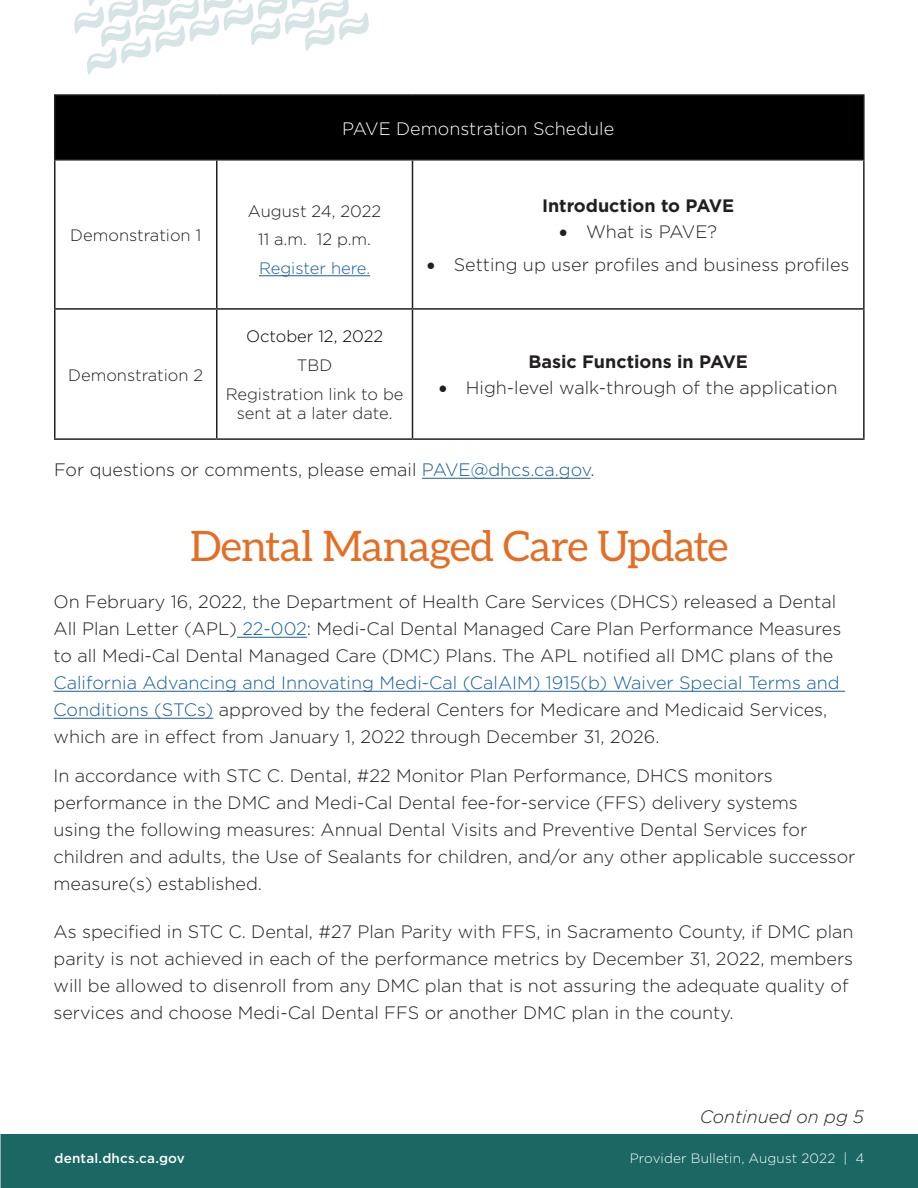
<style>
.page{position:relative;width:918px;height:1188px;background:#fff}
.page>*{position:absolute;margin:0;border:0;box-sizing:border-box;transform-origin:0 0}
.t1{font:42px "Aleo";letter-spacing:-.01em;color:#e56e25}
.t2{font:300 18px/27px "Gotham";color:#231f20}
.t3{font:700 18px "Gotham";color:#231f20}
.t4{font:300 18px "Gotham";color:#fff}
.t5{font:italic 300 18px "Gotham";color:#231f20}
.t6{font:300 16.5px/28.8px "Gotham";color:#231f20;text-align:center}
.t7{font:300 16.5px/28.8px "Gotham";color:#201f1e;text-align:center}
.t8{font:300 13.5px "Gotham";letter-spacing:.01em;color:#fff}
.t9{font:500 13.5px "Gotham";letter-spacing:.015em;color:#fff}
.s1{color:#175d9e}
.s2{color:#000}
</style>
<div class="page">
<svg style="left:74px;top:0;width:295px;height:74px"></svg>
<div style="left:1px;top:1134px;width:917px;height:54px;background:#1a6763"></div>
<hr style="left:422px;top:478px;width:169px;height:1px;background:#175d9e">
<div style="left:55px;top:95px;width:809px;height:65px;background:#000"></div>
<hr style="left:54px;top:94px;width:163px;height:2px;background:#231f20">
<hr style="left:54px;top:96px;width:2px;height:63px;background:#231f20">
<hr style="left:217px;top:94px;width:195px;height:2px;background:#231f20">
<hr style="left:412px;top:94px;width:453px;height:2px;background:#231f20">
<hr style="left:863px;top:96px;width:2px;height:63px;background:#231f20">
<hr style="left:54px;top:159px;width:163px;height:2px;background:#231f20">
<hr style="left:54px;top:161px;width:2px;height:147px;background:#231f20">
<hr style="left:217px;top:159px;width:195px;height:2px;background:#231f20">
<hr style="left:216px;top:161px;width:2px;height:147px;background:#231f20">
<hr style="left:412px;top:159px;width:453px;height:2px;background:#231f20">
<hr style="left:412px;top:161px;width:1px;height:147px;background:#231f20">
<hr style="left:863px;top:161px;width:2px;height:147px;background:#231f20">
<hr style="left:54px;top:308px;width:163px;height:2px;background:#231f20">
<hr style="left:54px;top:310px;width:2px;height:128px;background:#231f20">
<hr style="left:217px;top:308px;width:195px;height:2px;background:#231f20">
<hr style="left:216px;top:310px;width:2px;height:128px;background:#231f20">
<hr style="left:412px;top:308px;width:453px;height:2px;background:#231f20">
<hr style="left:412px;top:310px;width:1px;height:128px;background:#231f20">
<hr style="left:863px;top:310px;width:2px;height:128px;background:#231f20">
<hr style="left:54px;top:438px;width:163px;height:2px;background:#231f20">
<hr style="left:217px;top:438px;width:195px;height:2px;background:#231f20">
<hr style="left:412px;top:438px;width:453px;height:2px;background:#231f20">
<hr style="left:259px;top:275px;width:111px;height:1px;background:#175d9e">
<hr style="left:237px;top:637px;width:70px;height:1px;background:#175d9e">
<hr style="left:54px;top:691px;width:791px;height:1px;background:#175d9e">
<hr style="left:54px;top:718px;width:159px;height:1px;background:#175d9e">
<p class="t4" style="left:342px;top:117px;width:274px">PAVE Demonstration Schedule</p>
<p class="t6" style="left:70px;top:220px;width:132px">Demonstration 1</p>
<p class="t6" style="left:68px;top:360px;width:137px">Demonstration 2</p>
<p class="t7" style="left:248px;top:196px;width:135px">August 24, 2022<br>11 a.m. 12 p.m.<br><span class="s1">Register here.</span></p>
<p class="t3" style="left:542px;top:194px;width:194px">Introduction to PAVE</p>
<p class="t2" style="left:559px;top:217px;width:159px">• What is PAVE?</p>
<p class="t2" style="left:427px;top:250px;width:424px">• Setting up user profiles and business profiles</p>
<p class="t6" style="left:226px;top:321px;width:179px"><span class="s2">October 12, 2022<br></span>TBD<br>Registration link to be</p>
<p class="t6" style="left:237px;top:399px;width:157px">sent at a later date.</p>
<p class="t3" style="left:528px;top:350px;width:221px">Basic Functions in PAVE</p>
<p class="t2" style="left:439px;top:374px;width:400px">• High-level walk-through of the application</p>
<p class="t2" style="left:54px;top:456px;width:542px">For questions or comments, please email <span class="s1">PAVE@dhcs.ca.gov</span>.</p>
<h2 class="t1" style="left:190px;top:523px;width:540px">Dental Managed Care Update</h2>
<p class="t2" style="left:54px;top:588px;width:789px">On February 16, 2022, the Department of Health Care Services (DHCS) released a Dental All Plan Letter (APL) <span class="s1">22-002</span>: Medi-Cal Dental Managed Care Plan Performance Measures to all Medi-Cal Dental Managed Care (DMC) Plans. The APL notified all DMC plans of the <span class="s1">California Advancing and Innovating Medi-Cal (CalAIM) 1915(b) Waiver Special Terms and Conditions (STCs)</span> approved by the federal Centers for Medicare and Medicaid Services, which are in effect from January 1, 2022 through December 31, 2026.</p>
<p class="t2" style="left:54px;top:762px;width:803px">In accordance with STC C. Dental, #22 Monitor Plan Performance, DHCS monitors performance in the DMC and Medi-Cal Dental fee-for-service (FFS) delivery systems<br>using the following measures: Annual Dental Visits and Preventive Dental Services for children and adults, the Use of Sealants for children, and/or any other applicable successor measure(s) established.</p>
<p class="t2" style="left:54px;top:918px;width:802px">As specified in STC C. Dental, #27 Plan Parity with FFS, in Sacramento County, if DMC plan parity is not achieved in each of the performance metrics by December 31, 2022, members will be allowed to disenroll from any DMC plan that is not assuring the adequate quality of services and choose Medi-Cal Dental FFS or another DMC plan in the county.</p>
<p class="t5" style="left:700px;top:1105px;width:166px">Continued on pg 5</p>
<p class="t9" style="left:55px;top:1150px;width:132px">dental.dhcs.ca.gov</p>
<p class="t8" style="left:630px;top:1150px;width:236px">Provider Bulletin, August 2022 | 4</p>
</div>
